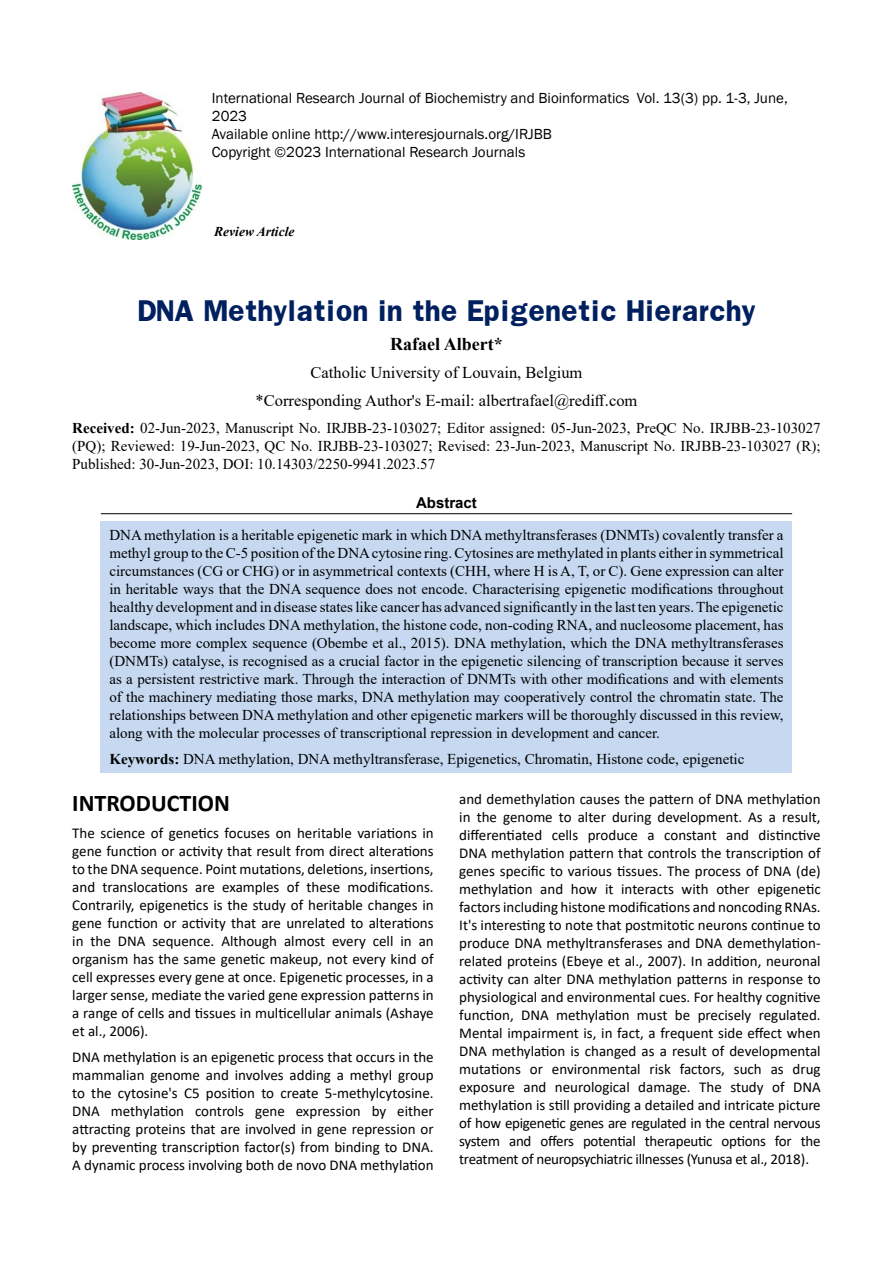
<style>
.page{position:relative;width:893px;height:1263px;background:#fff}
.page>*{position:absolute;margin:0;border:0;box-sizing:border-box;transform-origin:0 0}
.t1{font:700 25.5px "Franklin";color:#002060}
.t2{font:700 24px "Calibri";color:#000}
.t3{font:700 18px "Times New Roman";color:#000}
.t4{font:16.5px/28.3px "Times New Roman";color:#000;text-align:center}
.t5{font:15px/18px "Calibri";color:#000;text-align:justify}
.t6{font:15px/18px "Times New Roman";color:#000;text-align:justify}
.t7{font:15px/18px "Franklin Gothic";color:#000}
.t8{font:700 15px "Arial";color:#000}
.t9{font:italic 700 13.5px "Times New Roman";color:#000101}
.s1{font-weight:700}
</style>
<div class="page">
<img style="left:72px;top:93px;width:129px;height:147px">
<hr style="left:101px;top:513px;width:691px;height:1px;background:#000">
<div style="left:101px;top:521px;width:691px;height:252px;background:#c6d9f1"></div>
<p class="t7" style="left:212px;top:90px;width:577px">International Research Journal of Biochemistry and Bioinformatics Vol. 13(3) pp. 1-3, June, 2023<br>Available online http://www.interesjournals.org/IRJBB<br>Copyright ©2023 International Research Journals</p>
<p class="t9" style="left:214px;top:222px;width:82px">Review Article</p>
<h1 class="t1" style="left:137px;top:293px;width:620px">DNA Methylation in the Epigenetic Hierarchy</h1>
<p class="t3" style="left:390px;top:331px;width:114px">Rafael Albert*</p>
<p class="t4" style="left:256px;top:358px;width:383px">Catholic University of Louvain, Belgium *Corresponding Author's E-mail: albertrafael@rediff.com</p>
<p class="t6" style="left:72px;top:418px;width:750px"><span class="s1">Received:</span> 02-Jun-2023, Manuscript No. IRJBB-23-103027; Editor assigned: 05-Jun-2023, PreQC No. IRJBB-23-103027 (PQ); Reviewed: 19-Jun-2023, QC No. IRJBB-23-103027; Revised: 23-Jun-2023, Manuscript No. IRJBB-23-103027 (R); Published: 30-Jun-2023, DOI: 10.14303/2250-9941.2023.57</p>
<p class="t8" style="left:416px;top:492px;width:62px">Abstract</p>
<p class="t6" style="left:109px;top:525px;width:676px">DNA methylation is a heritable epigenetic mark in which DNA methyltransferases (DNMTs) covalently transfer a methyl group to the C-5 position of the DNA cytosine ring. Cytosines are methylated in plants either in symmetrical circumstances (CG or CHG) or in asymmetrical contexts (CHH, where H is A, T, or C). Gene expression can alter in heritable ways that the DNA sequence does not encode. Characterising epigenetic modifications throughout healthy development and in disease states like cancer has advanced significantly in the last ten years. The epigenetic landscape, which includes DNA methylation, the histone code, non-coding RNA, and nucleosome placement, has become more complex sequence (Obembe et al., 2015). DNA methylation, which the DNA methyltransferases (DNMTs) catalyse, is recognised as a crucial factor in the epigenetic silencing of transcription because it serves as a persistent restrictive mark. Through the interaction of DNMTs with other modifications and with elements of the machinery mediating those marks, DNA methylation may cooperatively control the chromatin state. The relationships between DNA methylation and other epigenetic markers will be thoroughly discussed in this review, along with the molecular processes of transcriptional repression in development and cancer.</p>
<p class="t6" style="left:109px;top:750px;width:636px"><span class="s1">Keywords:</span> DNA methylation, DNA methyltransferase, Epigenetics, Chromatin, Histone code, epigenetic</p>
<h2 class="t2" style="left:72px;top:786px;width:159px">INTRODUCTION</h2>
<p class="t5" style="left:72px;top:823px;width:363px">The science of genetics focuses on heritable variations in gene function or activity that result from direct alterations to the DNA sequence. Point mutations, deletions, insertions, and translocations are examples of these modifications.<br>Contrarily, epigenetics is the study of heritable changes in gene function or activity that are unrelated to alterations in the DNA sequence. Although almost every cell in an organism has the same genetic makeup, not every kind of cell expresses every gene at once. Epigenetic processes, in a larger sense, mediate the varied gene expression patterns in a range of cells and tissues in multicellular animals (Ashaye et al., 2006).</p>
<p class="t5" style="left:72px;top:1048px;width:363px">DNA methylation is an epigenetic process that occurs in the mammalian genome and involves adding a methyl group to the cytosine's C5 position to create 5-methylcytosine.<br>DNA methylation controls gene expression by either attracting proteins that are involved in gene repression or by preventing transcription factor(s) from binding to DNA.<br>A dynamic process involving both de novo DNA methylation</p>
<p class="t5" style="left:459px;top:790px;width:363px">and demethylation causes the pattern of DNA methylation in the genome to alter during development. As a result, differentiated cells produce a constant and distinctive DNA methylation pattern that controls the transcription of genes specific to various tissues. The process of DNA (de) methylation and how it interacts with other epigenetic factors including histone modifications and noncoding RNAs.<br>It's interesting to note that postmitotic neurons continue to produce DNA methyltransferases and DNA demethylation&shy;related proteins (Ebeye et al., 2007). In addition, neuronal activity can alter DNA methylation patterns in response to physiological and environmental cues. For healthy cognitive function, DNA methylation must be precisely regulated.<br>Mental impairment is, in fact, a frequent side effect when DNA methylation is changed as a result of developmental mutations or environmental risk factors, such as drug exposure and neurological damage. The study of DNA methylation is still providing a detailed and intricate picture of how epigenetic genes are regulated in the central nervous system and offers potential therapeutic options for the treatment of neuropsychiatric illnesses (Yunusa et al., 2018).</p>
</div>
